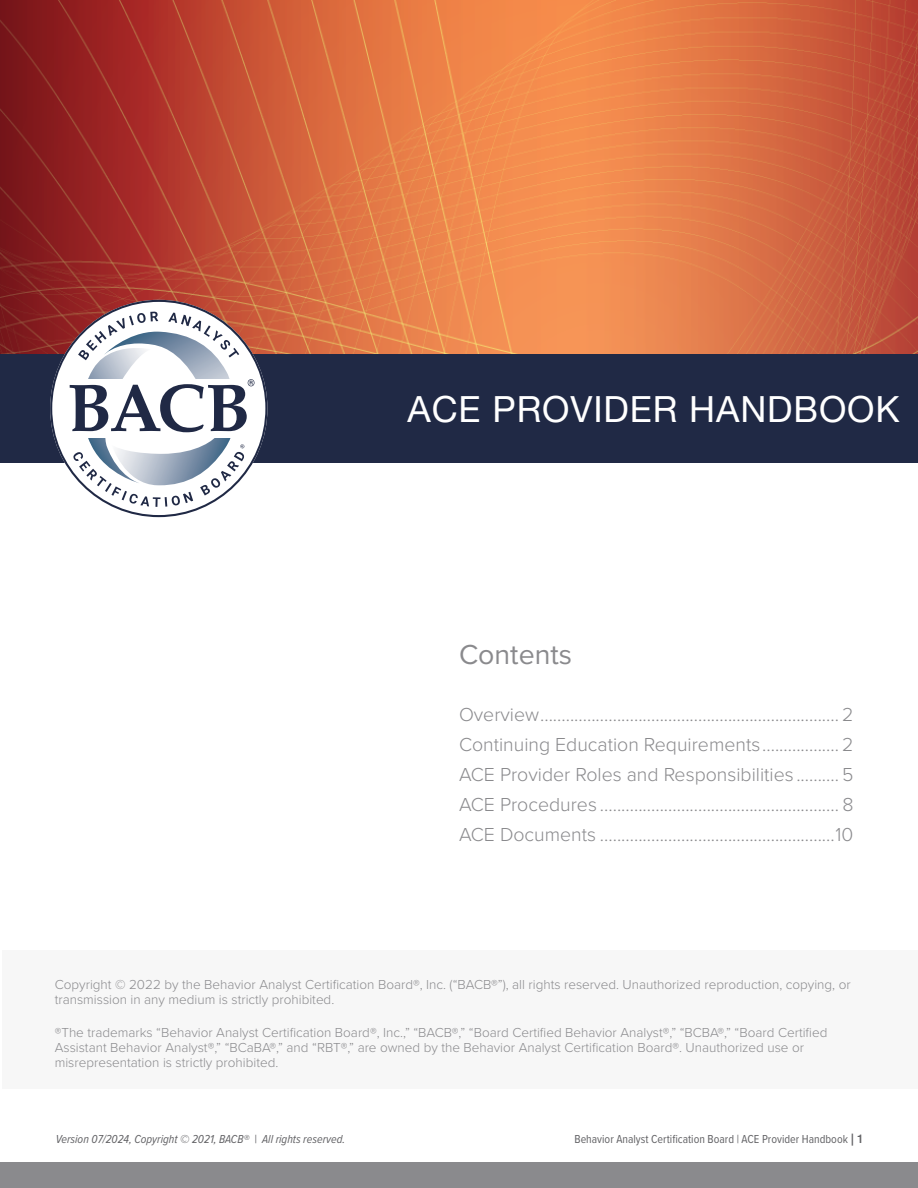
<style>
.page{position:relative;width:918px;height:1188px;background:#fff}
.page>*{position:absolute;margin:0;border:0;box-sizing:border-box;transform-origin:0 0}
.t1{font:36px "Helvetica Neue LT Pro";letter-spacing:.025em;color:#fff}
.TOC_title{font:28.5px "Proxima Nova";color:#8a8a8d}
.t2{font:300 19.5px "Proxima Nova";color:#8a8a8d}
.Fine_Print{font:300 13.5px/15px "Proxima Nova";color:#8a8a8d}
.t3{font:12px "Proxima Nova Cond";color:#636366}
.t4{font:italic 12px "Proxima Nova Cond";color:#636366}
.s1{font-family:"Helvetica Neue LT Pro";font-weight:500}
</style>
<div class="page">
<img style="left:1px;top:0;width:917px;height:354px">
<div style="left:0;top:354px;width:918px;height:109px;background:#202945"></div>
<svg style="left:50px;top:300px;width:217px;height:217px"></svg>
<img style="left:104px;top:332px;width:139px;height:47px">
<img style="left:78px;top:348px;width:73px;height:135px">
<img style="left:112px;top:438px;width:131px;height:47px">
<div style="left:59px;top:379px;width:199px;height:59px;background:#fff"></div>
<svg style="left:70px;top:379px;width:184px;height:53px"></svg>
<div style="left:2px;top:951px;width:916px;height:138px;background:#f7f7f7"></div>
<div style="left:0;top:1163px;width:918px;height:25px;background:#8a8a8d"></div>
<h1 class="t1" style="left:408px;top:387px;width:494px">ACE PROVIDER HANDBOOK</h1>
<h2 class="TOC_title" style="left:459px;top:641px;width:115px">Contents</h2>
<p class="t2" style="left:459px;top:700px;width:396px">Overview...................................................................... 2</p>
<p class="t2" style="left:459px;top:730px;width:396px">Continuing Education Requirements.................. 2</p>
<p class="t2" style="left:459px;top:760px;width:396px">ACE Provider Roles and Responsibilities .......... 5</p>
<p class="t2" style="left:459px;top:790px;width:396px">ACE Procedures ........................................................ 8</p>
<p class="t2" style="left:459px;top:820px;width:396px">ACE Documents .......................................................10</p>
<p class="Fine_Print" style="left:55px;top:976px;width:797px">Copyright © 2022 by the Behavior Analyst Certification Board®, Inc. (“BACB®”), all rights reserved. Unauthorized reproduction, copying, or transmission in any medium is strictly prohibited.</p>
<p class="Fine_Print" style="left:55px;top:1024px;width:774px">®The trademarks “Behavior Analyst Certification Board®, Inc.,” “BACB®,” “Board Certified Behavior Analyst®,” “BCBA®,” “Board Certified<br>Assistant Behavior Analyst®,” “BCaBA®,” and “RBT®,” are owned by the Behavior Analyst Certification Board®. Unauthorized use or misrepresentation is strictly prohibited.</p>
<p class="t4" style="left:56px;top:1131px;width:291px">Version 07/2024, Copyright © 2021, BACB® | All rights reserved.</p>
<p class="t3" style="left:574px;top:1131px;width:291px">Behavior Analyst Certification Board | ACE Provider Handbook <span class="s1">| 1</span></p>
</div>
